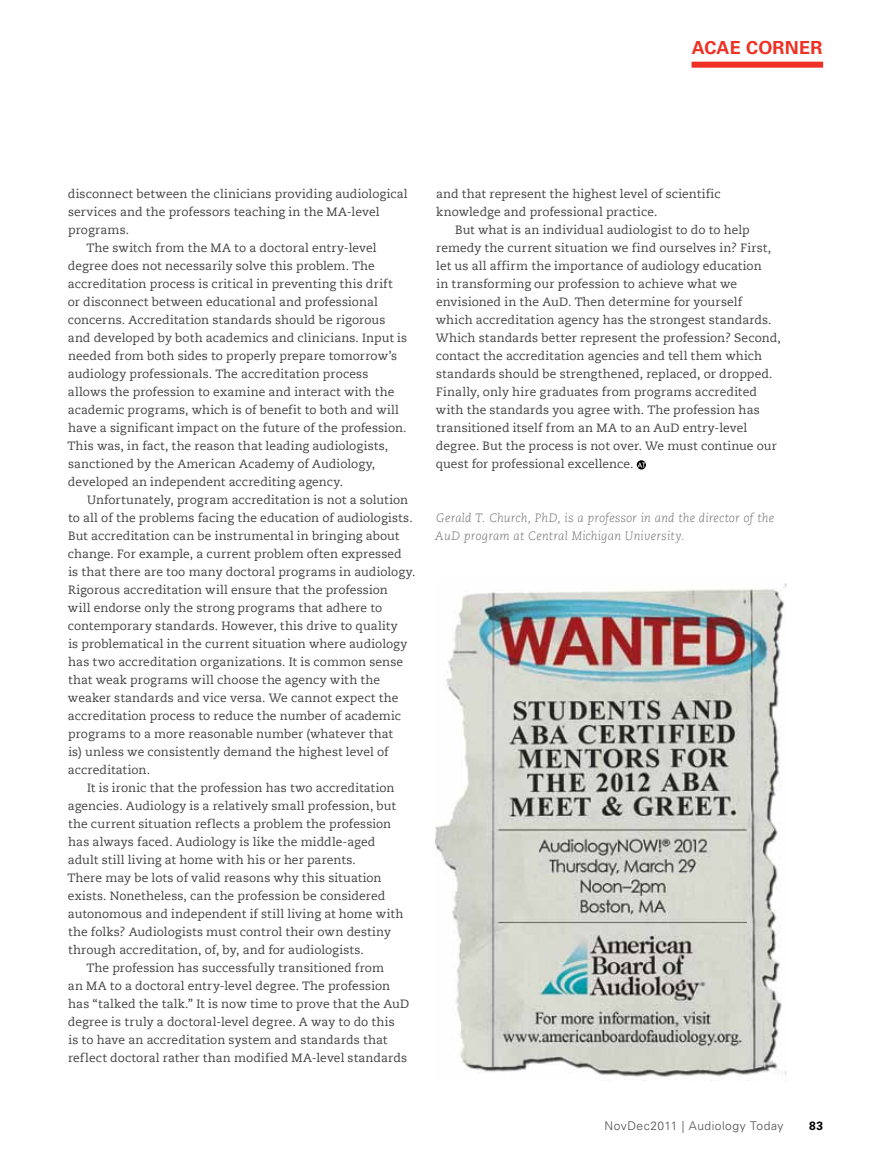
<style>
.page{position:relative;width:878px;height:1175px;background:#fff}
.page>*{position:absolute;margin:0;border:0;box-sizing:border-box;transform-origin:0 0}
.t1{font:700 18px "Univers LT Std";letter-spacing:.015em;color:#ee3124}
.t2{font:12px/18px "Caecilia Com 55 Roman";letter-spacing:.005em;color:#414042}
.t3{font:italic 300 12px/18px "Caecilia Com 46";letter-spacing:.015em;color:#6d6e71}
.t4{font:300 12px "Univers LT Std";letter-spacing:.04em;color:#4d4d4f}
.t5{font:700 12px "Univers LT Std";color:#000}
</style>
<div class="page">
<svg style="left:636px;top:460px;width:10px;height:9px"></svg>
<svg style="left:637px;top:462px;width:9px;height:6px"></svg>
<div style="left:691px;top:62px;width:132px;height:6px;background:#ee3124"></div>
<img style="left:435px;top:583px;width:351px;height:496px">
<h1 class="t1" style="left:691px;top:37px;width:132px">ACAE CORNER</h1>
<p class="t2" style="left:68px;top:186px;width:341px">disconnect between the clinicians providing audiological</p>
<p class="t2" style="left:68px;top:204px;width:313px">services and the professors teaching in the MA-level</p>
<p class="t2" style="left:68px;top:222px;width:62px">programs.</p>
<p class="t2" style="left:86px;top:240px;width:291px">The switch from the MA to a doctoral entry-level</p>
<p class="t2" style="left:68px;top:258px;width:308px">degree does not necessarily solve this problem. The</p>
<p class="t2" style="left:68px;top:276px;width:326px">accreditation process is critical in preventing this drift</p>
<p class="t2" style="left:68px;top:294px;width:312px">or disconnect between educational and professional</p>
<p class="t2" style="left:68px;top:312px;width:319px">concerns. Accreditation standards should be rigorous</p>
<p class="t2" style="left:68px;top:330px;width:341px">and developed by both academics and clinicians. Input is</p>
<p class="t2" style="left:68px;top:348px;width:331px">needed from both sides to properly prepare tomorrow’s</p>
<p class="t2" style="left:68px;top:366px;width:302px">audiology professionals. The accreditation process</p>
<p class="t2" style="left:68px;top:384px;width:328px">allows the profession to examine and interact with the</p>
<p class="t2" style="left:68px;top:402px;width:332px">academic programs, which is of benefit to both and will</p>
<p class="t2" style="left:68px;top:420px;width:340px">have a significant impact on the future of the profession.</p>
<p class="t2" style="left:68px;top:438px;width:322px">This was, in fact, the reason that leading audiologists,</p>
<p class="t2" style="left:68px;top:456px;width:309px">sanctioned by the American Academy of Audiology,</p>
<p class="t2" style="left:68px;top:474px;width:277px">developed an independent accrediting agency.</p>
<p class="t2" style="left:87px;top:492px;width:322px">Unfortunately, program accreditation is not a solution</p>
<p class="t2" style="left:68px;top:510px;width:346px">to all of the problems facing the education of audiologists.</p>
<p class="t2" style="left:68px;top:528px;width:333px">But accreditation can be instrumental in bringing about</p>
<p class="t2" style="left:68px;top:546px;width:335px">change. For example, a current problem often expressed</p>
<p class="t2" style="left:68px;top:564px;width:348px">is that there are too many doctoral programs in audiology.</p>
<p class="t2" style="left:68px;top:582px;width:321px">Rigorous accreditation will ensure that the profession</p>
<p class="t2" style="left:68px;top:600px;width:316px">will endorse only the strong programs that adhere to</p>
<p class="t2" style="left:68px;top:618px;width:331px">contemporary standards. However, this drive to quality</p>
<p class="t2" style="left:68px;top:636px;width:340px">is problematical in the current situation where audiology</p>
<p class="t2" style="left:68px;top:654px;width:336px">has two accreditation organizations. It is common sense</p>
<p class="t2" style="left:68px;top:672px;width:314px">that weak programs will choose the agency with the</p>
<p class="t2" style="left:68px;top:690px;width:332px">weaker standards and vice versa. We cannot expect the</p>
<p class="t2" style="left:68px;top:708px;width:334px">accreditation process to reduce the number of academic</p>
<p class="t2" style="left:68px;top:726px;width:326px">programs to a more reasonable number (whatever that</p>
<p class="t2" style="left:68px;top:744px;width:322px">is) unless we consistently demand the highest level of</p>
<p class="t2" style="left:68px;top:762px;width:84px">accreditation.</p>
<p class="t2" style="left:87px;top:780px;width:309px">It is ironic that the profession has two accreditation</p>
<p class="t2" style="left:68px;top:798px;width:329px">agencies. Audiology is a relatively small profession, but</p>
<p class="t2" style="left:68px;top:816px;width:325px">the current situation reflects a problem the profession</p>
<p class="t2" style="left:68px;top:834px;width:309px">has always faced. Audiology is like the middle-aged</p>
<p class="t2" style="left:68px;top:852px;width:289px">adult still living at home with his or her parents.</p>
<p class="t2" style="left:68px;top:870px;width:315px">There may be lots of valid reasons why this situation</p>
<p class="t2" style="left:68px;top:888px;width:319px">exists. Nonetheless, can the profession be considered</p>
<p class="t2" style="left:68px;top:906px;width:337px">autonomous and independent if still living at home with</p>
<p class="t2" style="left:68px;top:924px;width:324px">the folks? Audiologists must control their own destiny</p>
<p class="t2" style="left:68px;top:942px;width:297px">through accreditation, of, by, and for audiologists.</p>
<p class="t2" style="left:87px;top:960px;width:299px">The profession has successfully transitioned from</p>
<p class="t2" style="left:68px;top:978px;width:324px">an MA to a doctoral entry-level degree. The profession</p>
<p class="t2" style="left:68px;top:996px;width:343px">has “talked the talk.” It is now time to prove that the AuD</p>
<p class="t2" style="left:68px;top:1014px;width:328px">degree is truly a doctoral-level degree. A way to do this</p>
<p class="t2" style="left:68px;top:1032px;width:320px">is to have an accreditation system and standards that</p>
<p class="t2" style="left:68px;top:1050px;width:340px">reflect doctoral rather than modified MA-level standards</p>
<p class="t2" style="left:436px;top:186px;width:286px">and that represent the highest level of scientific knowledge and professional practice.</p>
<p class="t2" style="left:435px;top:222px;width:346px;text-indent:19px">But what is an individual audiologist to do to help remedy the current situation we find ourselves in? First, let us all affirm the importance of audiology education<br>in transforming our profession to achieve what we envisioned in the AuD. Then determine for yourself which accreditation agency has the strongest standards.<br>Which standards better represent the profession? Second, contact the accreditation agencies and tell them which standards should be strengthened, replaced, or dropped.<br>Finally, only hire graduates from programs accredited with the standards you agree with. The profession has transitioned itself from an MA to an AuD entry-level degree. But the process is not over. We must continue our quest for professional excellence.</p>
<p class="t3" style="left:435px;top:510px;width:340px">Gerald T. Church, PhD, is a professor in and the director of the<br>AuD program at Central Michigan University.</p>
<p class="t4" style="left:604px;top:1118px;width:180px">NovDec2011 | Audiology Today</p>
<p class="t5" style="left:809px;top:1118px;width:16px">83</p>
</div>
